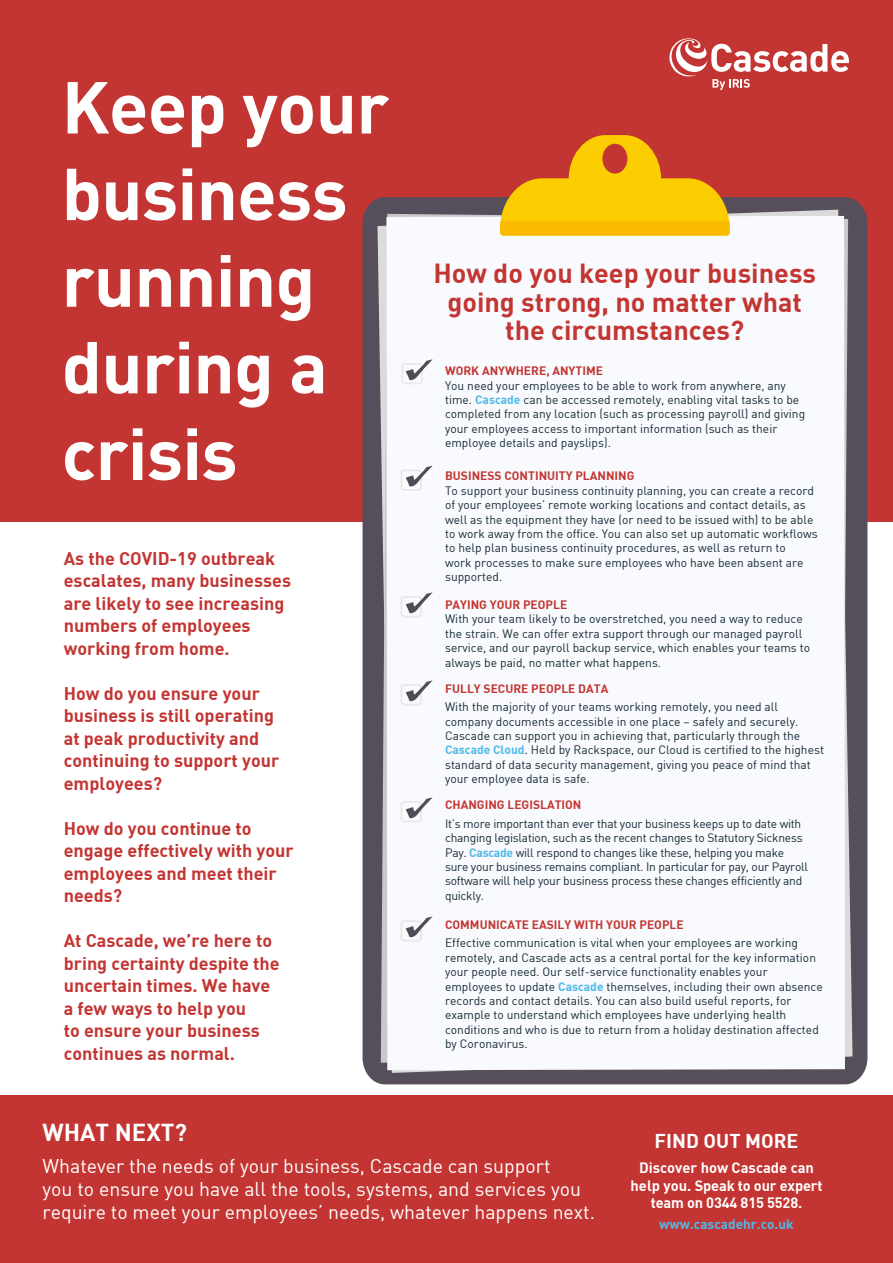
<style>
.page{position:relative;width:893px;height:1263px;background:#fff}
.page>*{position:absolute;margin:0;border:0;box-sizing:border-box;transform-origin:0 0}
.Bodya{font:72.15px/86.6px "DIN Bold";letter-spacing:-.01em;color:#fff}
.t1{font:27px/28.5px "DIN Bold";color:#c33532;text-align:center}
.t2{font:24px "DIN Bold";color:#fff}
.t3{font:19.65px "DIN Bold";color:#fff}
.t4{font:19.5px/23.4px "DIN";color:#fff}
.t5{font:18px/22.5px "DIN Bold";color:#c33532}
.t6{font:14.7px/17.7px "DIN Bold";letter-spacing:-.01em;color:#fff;text-align:center}
.t7{font:13.5px "DIN Bold";color:#4eb9e9}
.t8{font:12px/14.4px "DIN";color:#182c39}
.t9{font:12px/14.4px "DIN";letter-spacing:-.02em;color:#182c39}
.t10{font:12px "DIN Bold";color:#c33532}
.s1{font-family:"DIN Bold";color:#4eb9e9}
</style>
<div class="page">
<div style="left:0;top:0;width:893px;height:522px;background:#c33532"></div>
<div style="left:0;top:1095px;width:893px;height:168px;background:#c33532"></div>
<div style="left:363px;top:197px;width:504px;height:887px;background:#564f5b"></div>
<svg style="left:377px;top:210px;width:475px;height:863px;fill:#564f5b"></svg>
<svg style="left:386px;top:216px;width:459px;height:854px"></svg>
<svg style="left:500px;top:135px;width:230px;height:101px"></svg>
<svg style="left:669px;top:38px;width:180px;height:52px"></svg>
<svg style="left:401px;top:359px;width:32px;height:25px"></svg>
<svg style="left:401px;top:466px;width:32px;height:25px"></svg>
<svg style="left:401px;top:592px;width:32px;height:25px"></svg>
<svg style="left:401px;top:680px;width:32px;height:25px"></svg>
<svg style="left:401px;top:797px;width:32px;height:25px"></svg>
<svg style="left:401px;top:916px;width:32px;height:25px"></svg>
<p class="Bodya" style="left:62px;top:61px;width:329px">Keep your business</p>
<p class="Bodya" style="left:62px;top:234px;width:268px">running during a crisis</p>
<p class="t5" style="left:64px;top:546px;width:229px">As the COVID-19 outbreak escalates, many businesses are likely to see increasing numbers of employees working from home.</p>
<p class="t5" style="left:64px;top:681px;width:217px">How do you ensure your business is still operating at peak productivity and continuing to support your employees?</p>
<p class="t5" style="left:64px;top:816px;width:231px">How do you continue to engage effectively with your employees and meet their needs?</p>
<p class="t5" style="left:64px;top:929px;width:217px">At Cascade, we’re here to bring certainty despite the uncertain times. We have a few ways to help you<br>to ensure your business continues as normal.</p>
<p class="t1" style="left:433px;top:258px;width:384px">How do you keep your business going strong, no matter what the circumstances?</p>
<p class="t10" style="left:445px;top:363px;width:159px">WORK ANYWHERE, ANYTIME</p>
<p class="t8" style="left:445px;top:378px;width:362px">You need your employees to be able to work from anywhere, any time. <span class="s1">Cascade</span> can be accessed remotely, enabling vital tasks to be completed from any location (such as processing payroll) and giving your employees access to important information (such as their employee details and payslips).</p>
<p class="t10" style="left:445px;top:468px;width:191px">BUSINESS CONTINUITY PLANNING</p>
<p class="t8" style="left:445px;top:483px;width:374px">To support your business continuity planning, you can create a record of your employees’ remote working locations and contact details, as well as the equipment they have (or need to be issued with) to be able to work away from the office. You can also set up automatic workflows to help plan business continuity procedures, as well as return to<br>work processes to make sure employees who have been absent are supported.</p>
<p class="t10" style="left:445px;top:597px;width:124px">PAYING YOUR PEOPLE</p>
<p class="t8" style="left:445px;top:612px;width:367px">With your team likely to be overstretched, you need a way to reduce the strain. We can offer extra support through our managed payroll service, and our payroll backup service, which enables your teams to always be paid, no matter what happens.</p>
<p class="t10" style="left:445px;top:680px;width:165px">FULLY SECURE PEOPLE DATA</p>
<p class="t8" style="left:445px;top:699px;width:380px">With the majority of your teams working remotely, you need all company documents accessible in one place – safely and securely.<br>Cascade can support you in achieving that, particularly through the <span class="s1">Cascade Cloud</span>. Held by Rackspace, our Cloud is certified to the highest standard of data security management, giving you peace of mind that your employee data is safe.</p>
<p class="t10" style="left:445px;top:797px;width:138px">CHANGING LEGISLATION</p>
<p class="t9" style="left:445px;top:816px;width:365px">It’s more important than ever that your business keeps up to date with changing legislation, such as the recent changes to Statutory Sickness Pay. <span class="s1">Cascade</span> will respond to changes like these, helping you make sure your business remains compliant. In particular for pay, our Payroll software will help your business process these changes efficiently and quickly.</p>
<p class="t10" style="left:445px;top:917px;width:240px">COMMUNICATE EASILY WITH YOUR PEOPLE</p>
<p class="t8" style="left:445px;top:936px;width:379px">Effective communication is vital when your employees are working remotely, and Cascade acts as a central portal for the key information your people need. Our self-service functionality enables your employees to update <span class="s1">Cascade</span> themselves, including their own absence records and contact details. You can also build useful reports, for example to understand which employees have underlying health conditions and who is due to return from a holiday destination affected by Coronavirus.</p>
<p class="t2" style="left:43px;top:1116px;width:146px">WHAT NEXT?</p>
<p class="t4" style="left:43px;top:1153px;width:554px">Whatever the needs of your business, Cascade can support<br>you to ensure you have all the tools, systems, and services you require to meet your employees’ needs, whatever happens next.</p>
<p class="t3" style="left:655px;top:1128px;width:145px">FIND OUT MORE</p>
<p class="t6" style="left:631px;top:1158px;width:193px">Discover how Cascade can help you. Speak to our expert team on 0344 815 5528.</p>
<p class="t7" style="left:659px;top:1215px;width:136px">www.cascadehr.co.uk</p>
</div>
